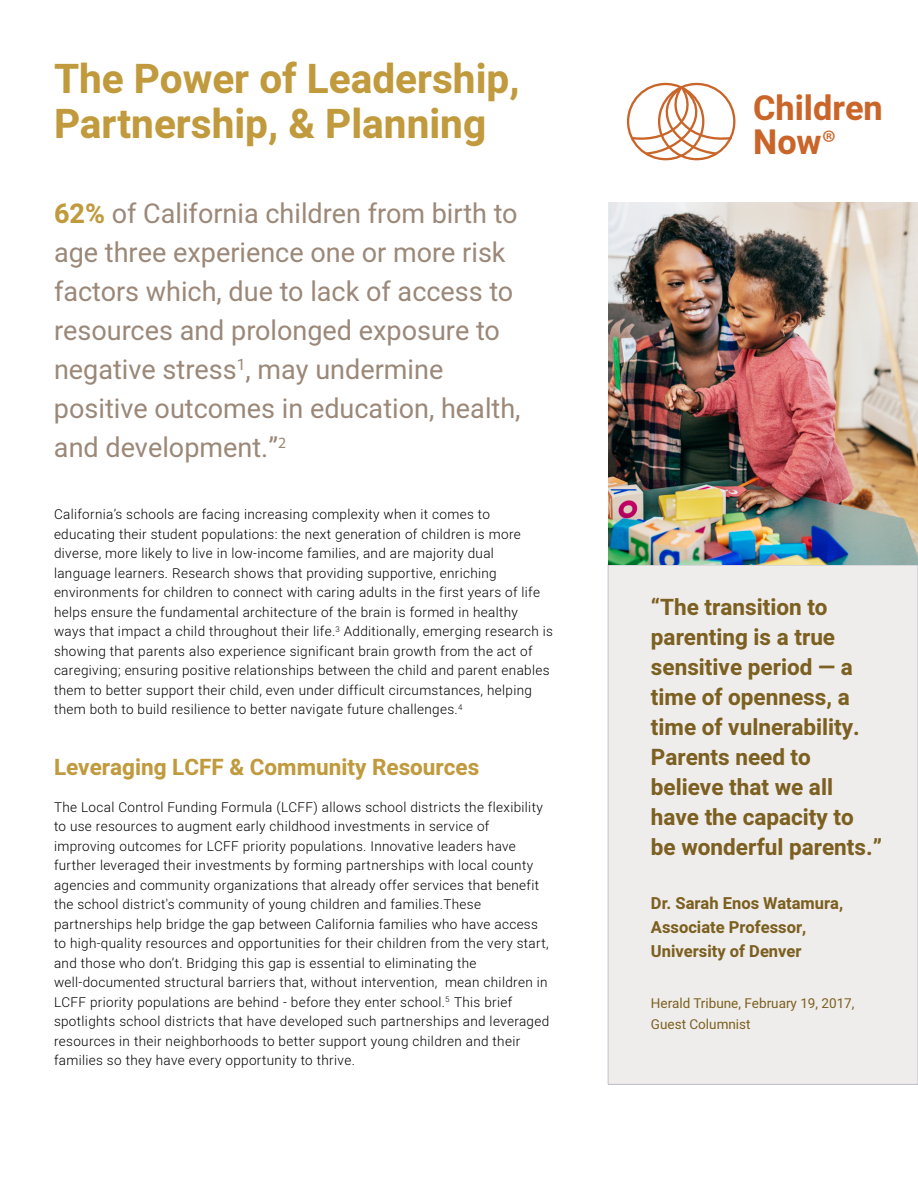
<style>
.page{position:relative;width:918px;height:1188px;background:#fff}
.page>*{position:absolute;margin:0;border:0;box-sizing:border-box;transform-origin:0 0}
.t1{font:700 40.5px/45px "Heebo";color:#c09a3d}
.t2{font:700 34.2px/34.2px "Heebo";color:#ca652a}
.t3{font:27px/39px "Heebo";color:#9b8878}
.t4{font:700 22.5px/30px "Heebo";color:#7c6021}
.t5{font:700 22.5px "Heebo";color:#c09a3d}
.t6{font:700 16.5px/24px "Heebo";color:#7c6021}
.t7{font:300 13.5px/19.5px "Heebo";letter-spacing:.025em;color:#000}
.t8{font:13.5px/21px "Heebo";color:#7c6021}
.s1{font-weight:700;color:#c09a3d}
.s2{font-family:"Myriad Pro";font-weight:400}
</style>
<div class="page">
<div style="left:608px;top:565px;width:310px;height:520px;background:#efedeb"></div>
<svg style="left:629px;top:84px;width:105px;height:72px"></svg>
<img style="left:608px;top:202px;width:310px;height:363px">
<h1 class="t1" style="left:54px;top:57px;width:467px">The Power of Leadership,<br>Partnership, &amp; Planning</h1>
<p class="t3" style="left:54px;top:193px;width:468px"><span class="s1">62%</span> of California children from birth to age three experience one or more risk factors which, due to lack of access to resources and prolonged exposure to negative stress<sup>1</sup>, may undermine positive outcomes in education, health, and development.”<sup>2</sup></p>
<p class="t7" style="left:54px;top:505px;width:501px">California’s schools are facing increasing complexity when it comes to educating their student populations: the next generation of children is more diverse, more likely to live in low-income families, and are majority dual language learners. Research shows that providing supportive, enriching environments for children to connect with caring adults in the first years of life helps ensure the fundamental architecture of the brain is formed in healthy ways that impact a child throughout their life.<sup>3</sup> Additionally, emerging research is showing that parents also experience significant brain growth from the act of caregiving; ensuring positive relationships between the child and parent enables them to better support their child, even under difficult circumstances, helping them both to build resilience to better navigate future challenges.<sup>4</sup></p>
<h3 class="t5" style="left:54px;top:751px;width:427px">Leveraging LCFF &amp; Community Resources</h3>
<p class="t7" style="left:54px;top:797px;width:497px">The Local Control Funding Formula (LCFF) allows school districts the flexibility to use resources to augment early childhood investments in service of improving outcomes for LCFF priority populations. Innovative leaders have further leveraged their investments by forming partnerships with local county agencies and community organizations that already offer services that benefit the school district's community of young children and families.These partnerships help bridge the gap between California families who have access to high-quality resources and opportunities for their children from the very start, and those who don’t. Bridging this gap is essential to eliminating the well-documented structural barriers that, without intervention, mean children in LCFF priority populations are behind - before they enter school.<sup>5</sup> This brief spotlights school districts that have developed such partnerships and leveraged resources in their neighborhoods to better support young children and their families so they have every opportunity to thrive.</p>
<h2 class="t2" style="left:753px;top:91px;width:131px">Children<br>Now<span class="s2">®</span></h2>
<h3 class="t4" style="left:651px;top:593px;width:233px">“The transition to parenting is a true sensitive period — a time of openness, a time of vulnerability.<br>Parents need to believe that we all have the capacity to be wonderful parents.”</h3>
<p class="t6" style="left:651px;top:892px;width:194px">Dr. Sarah Enos Watamura,<br>Associate Professor,<br>University of Denver</p>
<p class="t8" style="left:651px;top:993px;width:205px">Herald Tribune, February 19, 2017,<br>Guest Columnist</p>
</div>
